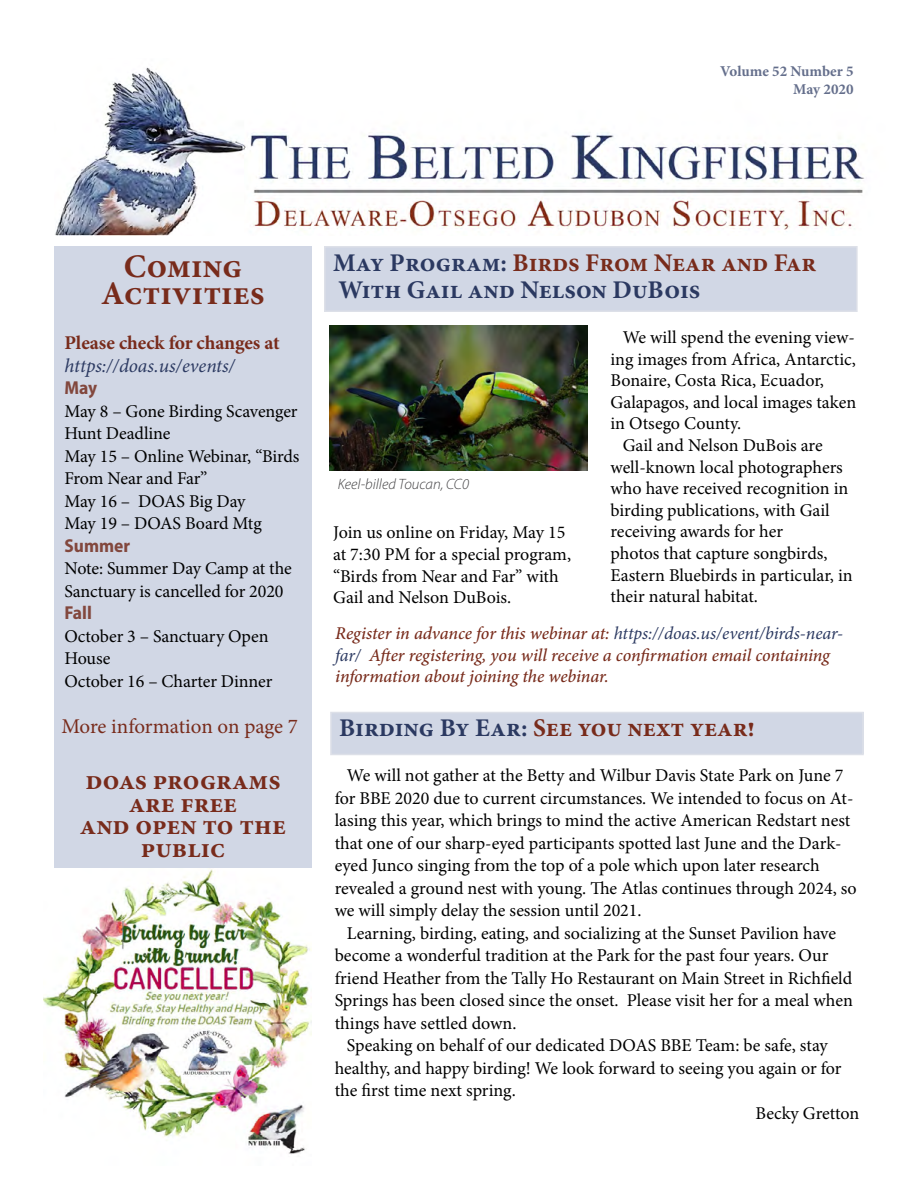
<style>
.page{position:relative;width:918px;height:1188px;background:#fff}
.page>*{position:absolute;margin:0;border:0;box-sizing:border-box;transform-origin:0 0}
.t1{font:700 33px/27px "Minion Pro";color:#782b1b;text-align:center}
.t2{font:700 27px/22.5px "Minion Pro";color:#782b1b;text-align:center}
.t3{font:700 25.5px/27px "Minion Pro";color:#2b3961}
.t4{font:700 25.5px "Minion Pro";color:#782b1b}
.t5{font:21px "Minion Pro";letter-spacing:-.01em;color:#782b1b}
.t6{font:700 19.5px "Minion Pro";color:#782b1b}
.t7{font:italic 19.5px "Minion Pro";color:#2b3961}
.t8{font:700 semi-condensed 18.75px "Myriad Pro";color:#82473d}
.t9{font:18px/22.5px "Minion Pro";letter-spacing:-.005em;color:#000}
.t10{font:italic 500 18px/21.6px "Minion Pro";letter-spacing:-.01em;color:#782b1b}
.t11{font:700 15px/18px "Minion Pro";color:#2b3961;text-align:right}
.t12{font:italic 300 15px "Myriad Pro";color:#414042}
.s1{color:#782b1b}
.s2{font-weight:400;color:#2b3961}
.s3{color:#2b3961}
</style>
<div class="page">
<div style="left:54px;top:246px;width:258px;height:525px;background:#d1d7e5"></div>
<img style="left:55px;top:67px;width:809px;height:169px">
<div style="left:681px;top:59px;width:177px;height:41px;background:#fff"></div>
<div style="left:54px;top:764px;width:258px;height:111px;background:#d1d7e5"></div>
<div style="left:325px;top:247px;width:532px;height:64px;background:#d1d7e5"></div>
<div style="left:324px;top:246px;width:534px;height:66px;border:2px solid #dde0e8"></div>
<img style="left:330px;top:326px;width:258px;height:144px">
<img style="left:44px;top:869px;width:268px;height:285px">
<div style="left:331px;top:712px;width:532px;height:42px;background:#d1d7e5"></div>
<div style="left:330px;top:712px;width:534px;height:43px;border:2px solid #dde0e8"></div>
<p class="t11" style="left:720px;top:62px;width:135px">Volume 52 Number 5<br>May 2020</p>
<h1 class="t1" style="left:101px;top:253px;width:165px">Coming<br>Activities</h1>
<p class="t6" style="left:64px;top:330px;width:217px">Please check for changes at</p>
<p class="t7" style="left:64px;top:352px;width:172px">https://doas.us/events/</p>
<p class="t8" style="left:64px;top:376px;width:34px">May</p>
<p class="t9" style="left:64px;top:400px;width:237px">May 8 – Gone Birding Scavenger<br>Hunt Deadline<br>May 15 – Online Webinar, “Birds<br>From Near and Far”<br>May 16 – DOAS Big Day<br>May 19 – DOAS Board Mtg</p>
<p class="t8" style="left:64px;top:534px;width:67px">Summer</p>
<p class="t9" style="left:64px;top:558px;width:229px">Note: Summer Day Camp at the<br>Sanctuary is cancelled for 2020</p>
<p class="t8" style="left:64px;top:601px;width:29px">Fall</p>
<p class="t9" style="left:65px;top:625px;width:209px">October 3 – Sanctuary Open<br>House<br>October 16 – Charter Dinner</p>
<p class="t5" style="left:62px;top:712px;width:238px">More information on page 7</p>
<h2 class="t2" style="left:80px;top:769px;width:208px">doas programs are free<br>and open to the public</h2>
<h3 class="t3" style="left:333px;top:249px;width:485px">May Program: <span class="s1">Birds From Near and Far<br></span>With Gail and Nelson DuBois</h3>
<p class="t12" style="left:338px;top:475px;width:133px">Keel-billed Toucan, CC0</p>
<p class="t9" style="left:333px;top:522px;width:239px;line-height:21.6px">Join us online on Friday, May 15 at 7:30 PM for a special program, “Birds from Near and Far” with<br>Gail and Nelson DuBois.</p>
<p class="t9" style="left:623px;top:326px;width:234px">We will spend the evening view-</p>
<p class="t9" style="left:611px;top:348px;width:247px">ing images from Africa, Antarctic,</p>
<p class="t9" style="left:611px;top:369px;width:215px">Bonaire, Costa Rica, Ecuador,</p>
<p class="t9" style="left:611px;top:391px;width:247px">Galapagos, and local images taken</p>
<p class="t9" style="left:611px;top:413px;width:132px">in Otsego County.</p>
<p class="t9" style="left:623px;top:434px;width:201px">Gail and Nelson DuBois are</p>
<p class="t9" style="left:611px;top:456px;width:234px">well-known local photographers</p>
<p class="t9" style="left:611px;top:477px;width:239px">who have received recognition in</p>
<p class="t9" style="left:611px;top:499px;width:221px">birding publications, with Gail</p>
<p class="t9" style="left:611px;top:521px;width:174px">receiving awards for her</p>
<p class="t9" style="left:611px;top:542px;width:219px">photos that capture songbirds,</p>
<p class="t9" style="left:611px;top:564px;width:244px">Eastern Bluebirds in particular, in</p>
<p class="t9" style="left:611px;top:585px;width:149px">their natural habitat.</p>
<p class="t10" style="left:335px;top:622px;width:509px">Register in advance for this webinar at: <span class="s2">https://doas.us/event/birds-near&shy;far/</span> After registering, you will receive a confirmation email containing information about joining the webinar.</p>
<h3 class="t4" style="left:339px;top:710px;width:417px"><span class="s3">Birding By Ear:</span> See you next year!</h3>
<p class="t9" style="left:335px;top:764px;width:524px;text-indent:12px">We will not gather at the Betty and Wilbur Davis State Park on June 7 for BBE 2020 due to current circumstances. We intended to focus on At&shy;lasing this year, which brings to mind the active American Redstart nest that one of our sharp-eyed participants spotted last June and the Dark&shy;eyed Junco singing from the top of a pole which upon later research revealed a ground nest with young. The Atlas continues through 2024, so we will simply delay the session until 2021.</p>
<p class="t9" style="left:335px;top:922px;width:520px;text-indent:12px">Learning, birding, eating, and socializing at the Sunset Pavilion have become a wonderful tradition at the Park for the past four years. Our friend Heather from the Tally Ho Restaurant on Main Street in Richfield Springs has been closed since the onset. Please visit her for a meal when things have settled down.</p>
<p class="t9" style="left:347px;top:1034px;width:482px">Speaking on behalf of our dedicated DOAS BBE Team: be safe, stay</p>
<p class="t9" style="left:335px;top:1057px;width:508px">healthy, and happy birding! We look forward to seeing you again or for</p>
<p class="t9" style="left:335px;top:1079px;width:183px">the first time next spring.</p>
<p class="t9" style="left:756px;top:1102px;width:105px">Becky Gretton</p>
</div>
